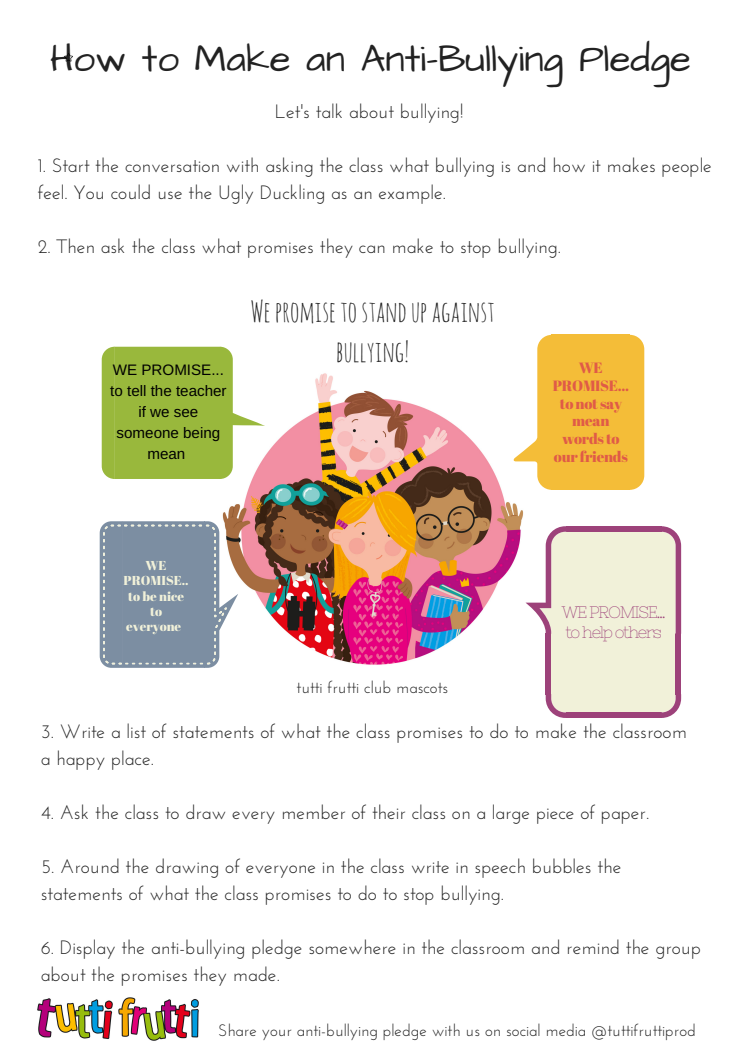
<style>
.page{position:relative;width:744px;height:1053px;background:#fff}
.page>*{position:absolute;margin:0;border:0;box-sizing:border-box;transform-origin:0 0}
.t1{font:38.6px "Architects Daughter";color:#222}
.t2{font:28.96px/40.5px "Amatic SC";color:#222;text-align:center}
.t3{font:19.32px/27px "Josefin Sans";color:#222}
.t4{font:16.56px "Josefin Sans";color:#222}
.t5{font:16.56px/19.8px "Nixie One";letter-spacing:-.085em;color:#9d427a}
.t6{font:15.16px/21px "Arimo";color:#000;text-align:center}
.t7{font:14.88px/17.7px "Abril Fatface";letter-spacing:-.02em;color:#e05b47;text-align:center}
.t8{font:12.92px/15.3px "Abril Fatface";color:#f1f1d9;text-align:center}
</style>
<div class="page">
<img style="left:37px;top:997px;width:162px;height:44px">
<img style="left:209px;top:373px;width:317px;height:295px">
<svg style="left:100px;top:521px;width:138px;height:146px;background:#8d9baa"></svg>
<div style="left:630px;top:335px;width:14px;height:155px;background:#f4bd38"></div>
<svg style="left:513px;top:335px;width:39px;height:155px"></svg>
<div style="left:552px;top:335px;width:78px;height:155px;background:#f4bd38"></div>
<svg style="left:102px;top:347px;width:163px;height:131px"></svg>
<svg style="left:64px;top:53px;width:9px;height:9px"></svg>
<div style="left:551px;top:633px;width:15px;height:61px;background:#f1f1d9"></div>
<div style="left:546px;top:633px;width:5px;height:61px;background:#9d427a"></div>
<svg style="left:546px;top:694px;width:20px;height:24px"></svg>
<div style="left:566px;top:694px;width:96px;height:18px;background:#f1f1d9"></div>
<div style="left:566px;top:712px;width:96px;height:6px;background:#9d427a"></div>
<svg style="left:662px;top:694px;width:19px;height:24px"></svg>
<div style="left:662px;top:633px;width:14px;height:61px;background:#f1f1d9"></div>
<div style="left:676px;top:633px;width:5px;height:61px;background:#9d427a"></div>
<svg style="left:662px;top:526px;width:19px;height:107px;background:#d8bdbe"></svg>
<div style="left:566px;top:531px;width:96px;height:102px;background:#f1f1d9"></div>
<div style="left:566px;top:526px;width:96px;height:5px;background:#9d427a"></div>
<svg style="left:526px;top:526px;width:40px;height:107px"></svg>
<div style="left:566px;top:633px;width:96px;height:61px;background:#f1f1d9"></div>
<h1 class="t1" style="left:50px;top:33px;width:643px">How to Make an Anti-Bullying Pledge</h1>
<p class="t3" style="left:275px;top:100px;width:191px">Let's talk about bullying!</p>
<p class="t3" style="left:38px;top:153px;width:676px">1. Start the conversation with asking the class what bullying is and how it makes people feel. You could use the Ugly Duckling as an example.</p>
<p class="t3" style="left:38px;top:234px;width:525px">2. Then ask the class what promises they can make to stop bullying.</p>
<p class="t6" style="left:110px;top:359px;width:118px">WE PROMISE... to tell the teacher if we see someone being mean</p>
<h2 class="t2" style="left:251px;top:290px;width:246px">We promise tostandupagainst bullying!</h2>
<p class="t8" style="left:123px;top:557px;width:67px">WE<br>PROMISE.. to be nice to everyone</p>
<p class="t4" style="left:297px;top:681px;width:153px">tutti frutti club mascots</p>
<p class="t7" style="left:553px;top:358px;width:78px">WE<br>PROMISE... to not say mean words to our friends</p>
<p class="t5" style="left:562px;top:602px;width:106px">WE PROMISE... to help others</p>
<p class="t3" style="left:41px;top:719px;width:648px">3. Write a list of statements of what the class promises to do to make the classroom a happy place.</p>
<p class="t3" style="left:41px;top:800px;width:610px">4. Ask the class to draw every member of their class on a large piece of paper.</p>
<p class="t3" style="left:41px;top:854px;width:582px">5. Around the drawing of everyone in the class write in speech bubbles the statements of what the class promises to do to stop bullying.</p>
<p class="t3" style="left:41px;top:935px;width:662px">6. Display the anti-bullying pledge somewhere in the classroom and remind the group about the promises they made.</p>
<p class="t4" style="left:218px;top:1023px;width:479px">Share your anti-bullying pledge with us on social media @tuttifruttiprod</p>
</div>
